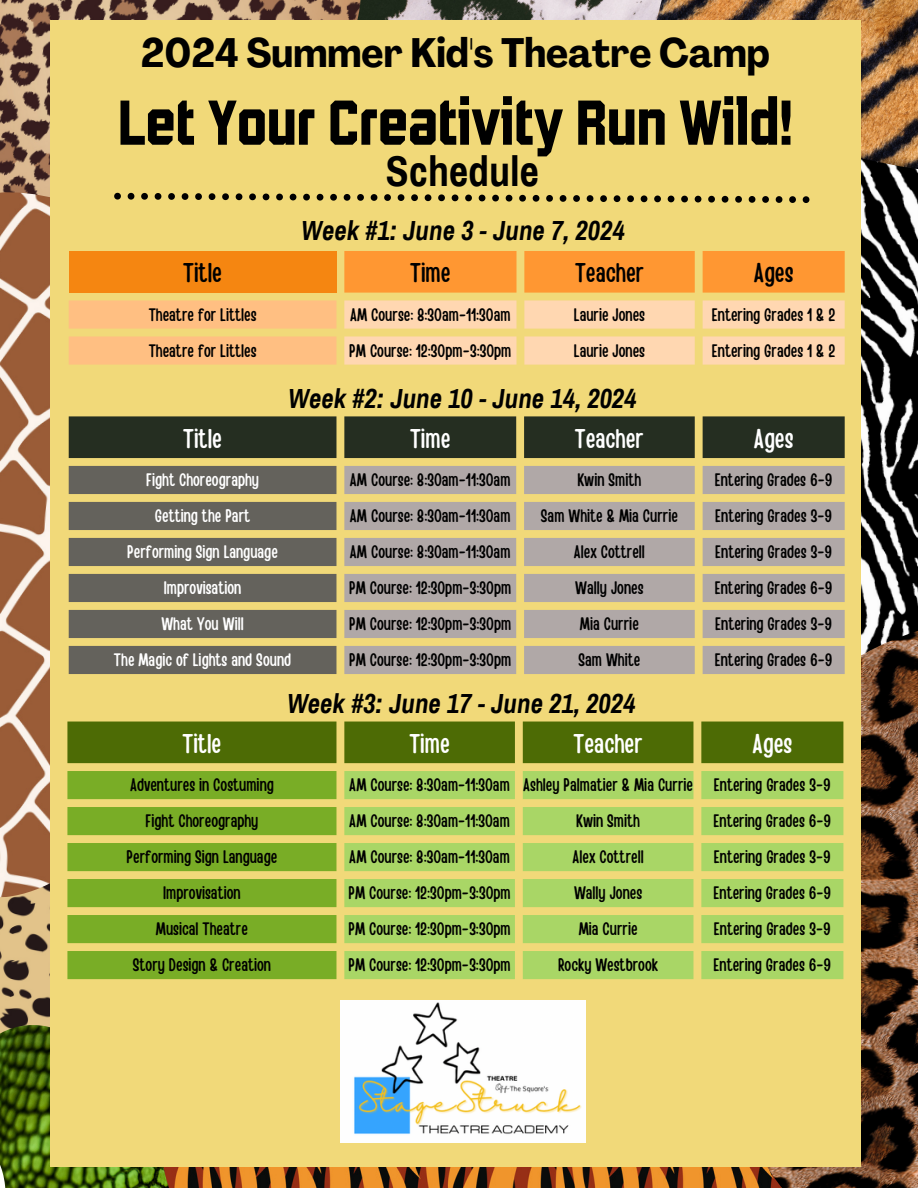
<style>
.page{position:relative;width:918px;height:1188px;background:#fff}
.page>*{position:absolute;margin:0;border:0;box-sizing:border-box;transform-origin:0 0}
.t1{font:63.15px "Wildcat";color:#000}
.t2{font:700 42px "Archivo Narrow";color:#000}
.t3{font:700 condensed 40.5px "Agrandir";color:#000}
.t4{font:italic 700 27px "Archivo Narrow";color:#000}
.t5{font:27px "Handy Casual Condensed";color:#fff}
.t6{font:27px "Handy Casual Condensed";color:#000}
.t7{font:18px "Handy Casual Condensed";color:#000}
.t8{font:18px "Handy Casual Condensed";color:#fff}
</style>
<div class="page">
<img style="left:377px;top:0;width:272px;height:20px">
<img style="left:649px;top:0;width:269px;height:120px">
<img style="left:861px;top:152px;width:57px;height:446px">
<img style="left:0;top:903px;width:50px;height:122px">
<img style="left:0;top:1025px;width:162px;height:163px">
<img style="left:0;top:0;width:377px;height:185px">
<img style="left:162px;top:1167px;width:581px;height:21px">
<img style="left:743px;top:598px;width:175px;height:590px">
<img style="left:0;top:185px;width:50px;height:718px">
<div style="left:50px;top:20px;width:811px;height:1147px;background:#f1d979"></div>
<svg style="left:114px;top:193px;width:695px;height:10px"></svg>
<div style="left:69px;top:251px;width:267px;height:42px;background:#f58611"></div>
<div style="left:344px;top:251px;width:501px;height:42px;background:#ff9732"></div>
<svg style="left:69px;top:300px;width:267px;height:65px"></svg>
<svg style="left:344px;top:300px;width:501px;height:65px;background:#fcd7a7"></svg>
<div style="left:69px;top:416px;width:776px;height:42px;background:#252e21"></div>
<svg style="left:69px;top:466px;width:267px;height:208px;fill:#64625c"></svg>
<svg style="left:344px;top:466px;width:501px;height:208px;fill:#b0a8a7"></svg>
<div style="left:67px;top:722px;width:776px;height:41px;background:#4d6b05"></div>
<svg style="left:67px;top:771px;width:269px;height:208px;fill:#79ad26"></svg>
<svg style="left:344px;top:771px;width:499px;height:208px;fill:#a9d666"></svg>
<img style="left:340px;top:1001px;width:246px;height:141px">
<p class="t3" style="left:141px;top:37px;width:631px">2024 Summer Kid's Theatre Camp</p>
<p class="t1" style="left:118px;top:75px;width:676px">Let Your Creativity Run Wild!</p>
<p class="t2" style="left:386px;top:149px;width:155px">Schedule</p>
<p class="t4" style="left:301px;top:216px;width:325px">Week #1: June 3 - June 7, 2024</p>
<p class="t6" style="left:183px;top:255px;width:40px">Title</p>
<p class="t6" style="left:410px;top:255px;width:42px">Time</p>
<p class="t6" style="left:575px;top:255px;width:70px">Teacher</p>
<p class="t6" style="left:754px;top:255px;width:41px">Ages</p>
<p class="t7" style="left:149px;top:303px;width:109px">Theatre for Littles</p>
<p class="t7" style="left:350px;top:303px;width:162px">AM Course: 8:30am-11:30am</p>
<p class="t7" style="left:574px;top:303px;width:73px">Laurie Jones</p>
<p class="t7" style="left:712px;top:303px;width:125px">Entering Grades 1 &amp; 2</p>
<p class="t7" style="left:149px;top:339px;width:109px">Theatre for Littles</p>
<p class="t7" style="left:349px;top:339px;width:164px">PM Course: 12:30pm-3:30pm</p>
<p class="t7" style="left:574px;top:339px;width:73px">Laurie Jones</p>
<p class="t7" style="left:712px;top:339px;width:125px">Entering Grades 1 &amp; 2</p>
<p class="t4" style="left:288px;top:384px;width:350px">Week #2: June 10 - June 14, 2024</p>
<p class="t5" style="left:183px;top:421px;width:40px">Title</p>
<p class="t5" style="left:410px;top:421px;width:42px">Time</p>
<p class="t5" style="left:575px;top:421px;width:70px">Teacher</p>
<p class="t5" style="left:754px;top:421px;width:41px">Ages</p>
<p class="t8" style="left:146px;top:468px;width:114px">Fight Choreography</p>
<p class="t7" style="left:350px;top:468px;width:162px">AM Course: 8:30am-11:30am</p>
<p class="t7" style="left:577px;top:468px;width:65px">Kwin Smith</p>
<p class="t7" style="left:715px;top:468px;width:119px">Entering Grades 6-9</p>
<p class="t8" style="left:155px;top:504px;width:97px">Getting the Part</p>
<p class="t7" style="left:350px;top:504px;width:162px">AM Course: 8:30am-11:30am</p>
<p class="t7" style="left:541px;top:504px;width:139px">Sam White &amp; Mia Currie</p>
<p class="t7" style="left:715px;top:504px;width:119px">Entering Grades 3-9</p>
<p class="t8" style="left:127px;top:540px;width:152px">Performing Sign Language</p>
<p class="t7" style="left:350px;top:540px;width:162px">AM Course: 8:30am-11:30am</p>
<p class="t7" style="left:574px;top:540px;width:73px">Alex Cottrell</p>
<p class="t7" style="left:715px;top:540px;width:119px">Entering Grades 3-9</p>
<p class="t8" style="left:164px;top:576px;width:79px">Improvisation</p>
<p class="t7" style="left:349px;top:576px;width:164px">PM Course: 12:30pm-3:30pm</p>
<p class="t7" style="left:575px;top:576px;width:70px">Wally Jones</p>
<p class="t7" style="left:715px;top:576px;width:119px">Entering Grades 6-9</p>
<p class="t8" style="left:161px;top:612px;width:84px">What You Will</p>
<p class="t7" style="left:349px;top:612px;width:164px">PM Course: 12:30pm-3:30pm</p>
<p class="t7" style="left:580px;top:612px;width:60px">Mia Currie</p>
<p class="t7" style="left:715px;top:612px;width:119px">Entering Grades 3-9</p>
<p class="t8" style="left:114px;top:648px;width:179px">The Magic of Lights and Sound</p>
<p class="t7" style="left:349px;top:648px;width:164px">PM Course: 12:30pm-3:30pm</p>
<p class="t7" style="left:578px;top:648px;width:63px">Sam White</p>
<p class="t7" style="left:715px;top:648px;width:119px">Entering Grades 6-9</p>
<p class="t4" style="left:287px;top:689px;width:350px">Week #3: June 17 - June 21, 2024</p>
<p class="t5" style="left:183px;top:726px;width:40px">Title</p>
<p class="t5" style="left:409px;top:726px;width:42px">Time</p>
<p class="t5" style="left:574px;top:726px;width:70px">Teacher</p>
<p class="t5" style="left:753px;top:726px;width:41px">Ages</p>
<p class="t7" style="left:130px;top:773px;width:145px">Adventures in Costuming</p>
<p class="t7" style="left:349px;top:773px;width:162px">AM Course: 8:30am-11:30am</p>
<p class="t7" style="left:523px;top:773px;width:171px">Ashley Palmatier &amp; Mia Currie</p>
<p class="t7" style="left:714px;top:773px;width:119px">Entering Grades 3-9</p>
<p class="t7" style="left:145px;top:809px;width:114px">Fight Choreography</p>
<p class="t7" style="left:349px;top:809px;width:162px">AM Course: 8:30am-11:30am</p>
<p class="t7" style="left:576px;top:809px;width:65px">Kwin Smith</p>
<p class="t7" style="left:713px;top:809px;width:119px">Entering Grades 6-9</p>
<p class="t7" style="left:127px;top:845px;width:152px">Performing Sign Language</p>
<p class="t7" style="left:349px;top:845px;width:162px">AM Course: 8:30am-11:30am</p>
<p class="t7" style="left:573px;top:845px;width:73px">Alex Cottrell</p>
<p class="t7" style="left:714px;top:845px;width:119px">Entering Grades 3-9</p>
<p class="t7" style="left:163px;top:881px;width:79px">Improvisation</p>
<p class="t7" style="left:349px;top:881px;width:164px">PM Course: 12:30pm-3:30pm</p>
<p class="t7" style="left:574px;top:881px;width:70px">Wally Jones</p>
<p class="t7" style="left:713px;top:881px;width:119px">Entering Grades 6-9</p>
<p class="t7" style="left:156px;top:917px;width:93px">Musical Theatre</p>
<p class="t7" style="left:349px;top:917px;width:164px">PM Course: 12:30pm-3:30pm</p>
<p class="t7" style="left:579px;top:917px;width:60px">Mia Currie</p>
<p class="t7" style="left:714px;top:917px;width:119px">Entering Grades 3-9</p>
<p class="t7" style="left:133px;top:953px;width:140px">Story Design &amp; Creation</p>
<p class="t7" style="left:349px;top:953px;width:164px">PM Course: 12:30pm-3:30pm</p>
<p class="t7" style="left:558px;top:953px;width:102px">Rocky Westbrook</p>
<p class="t7" style="left:713px;top:953px;width:119px">Entering Grades 6-9</p>
</div>
